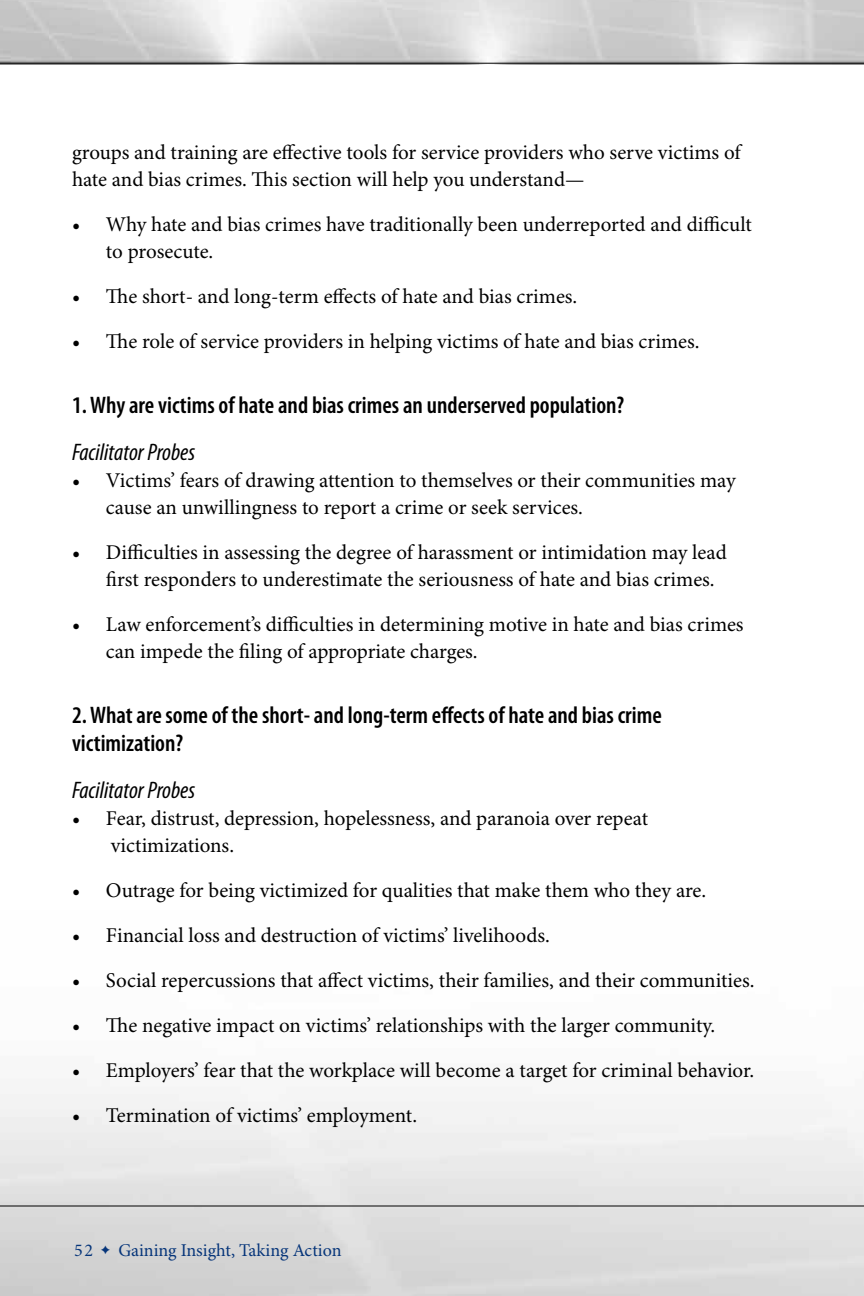
<style>
.page{position:relative;width:864px;height:1296px;background:#fff}
.page>*{position:absolute;margin:0;border:0;box-sizing:border-box;transform-origin:0 0}
.t1{font:600 condensed 24px/28.8px "Myriad Pro";color:#000}
.t2{font:italic condensed 24px "Myriad Pro";color:#000}
.t3{font:21px/45px "Minion Pro";color:#000}
.t4{font:18px "Minion Pro";color:#06357a}
</style>
<div class="page">
<img style="left:0;top:0;width:864px;height:65px">
<hr style="left:0;top:63px;width:864px;height:1px;background:#000">
<hr style="left:0;top:1206px;width:864px;height:1px;background:#000">
<svg style="left:101px;top:1246px;width:9px;height:8px"></svg>
<p class="t3" style="left:72px;top:140px;width:670px;line-height:27px">groups and training are effective tools for service providers who serve victims of hate and bias crimes. This section will help you understand—</p>
<p class="t3" style="left:106px;top:212px;width:647px;line-height:27px;text-indent:-34px">• Why hate and bias crimes have traditionally been underreported and difficult to prosecute.</p>
<p class="t3" style="left:106px;top:275px;width:595px">The short- and long-term effects of hate and bias crimes.<br>The role of service providers in helping victims of hate and bias crimes.</p>
<p class="t3" style="left:72px;top:275px;width:10px">• •</p>
<p class="t1" style="left:72px;top:391px;width:554px">1. Why are victims of hate and bias crimes an underserved population?</p>
<h3 class="t2" style="left:72px;top:439px;width:125px">Facilitator Probes</h3>
<p class="t3" style="left:106px;top:468px;width:631px;line-height:27px;text-indent:-34px">• Victims’ fears of drawing attention to themselves or their communities may cause an unwillingness to report a crime or seek services.</p>
<p class="t3" style="left:106px;top:540px;width:622px;line-height:27px">Difficulties in assessing the degree of harassment or intimidation may lead first responders to underestimate the seriousness of hate and bias crimes.</p>
<p class="t3" style="left:106px;top:612px;width:639px;line-height:27px">Law enforcement’s difficulties in determining motive in hate and bias crimes can impede the filing of appropriate charges.</p>
<p class="t3" style="left:72px;top:531px;width:10px">•</p>
<p class="t3" style="left:72px;top:603px;width:10px">•</p>
<p class="t1" style="left:72px;top:701px;width:591px">2. What are some of the short- and long-term effects of hate and bias crime victimization?</p>
<h3 class="t2" style="left:72px;top:778px;width:125px">Facilitator Probes</h3>
<p class="t3" style="left:111px;top:806px;width:539px;line-height:27px;text-indent:-39px">• Fear, distrust, depression, hopelessness, and paranoia over repeat victimizations.</p>
<p class="t3" style="left:106px;top:869px;width:650px">Outrage for being victimized for qualities that make them who they are.<br>Financial loss and destruction of victims’ livelihoods.<br>Social repercussions that affect victims, their families, and their communities.<br>The negative impact on victims’ relationships with the larger community.<br>Employers’ fear that the workplace will become a target for criminal behavior.<br>Termination of victims’ employment.</p>
<p class="t3" style="left:72px;top:869px;width:10px;text-align:justify">• • • • • •</p>
<p class="t4" style="left:74px;top:1240px;width:21px">52</p>
<p class="t4" style="left:118px;top:1240px;width:225px">Gaining Insight, Taking Action</p>
</div>
